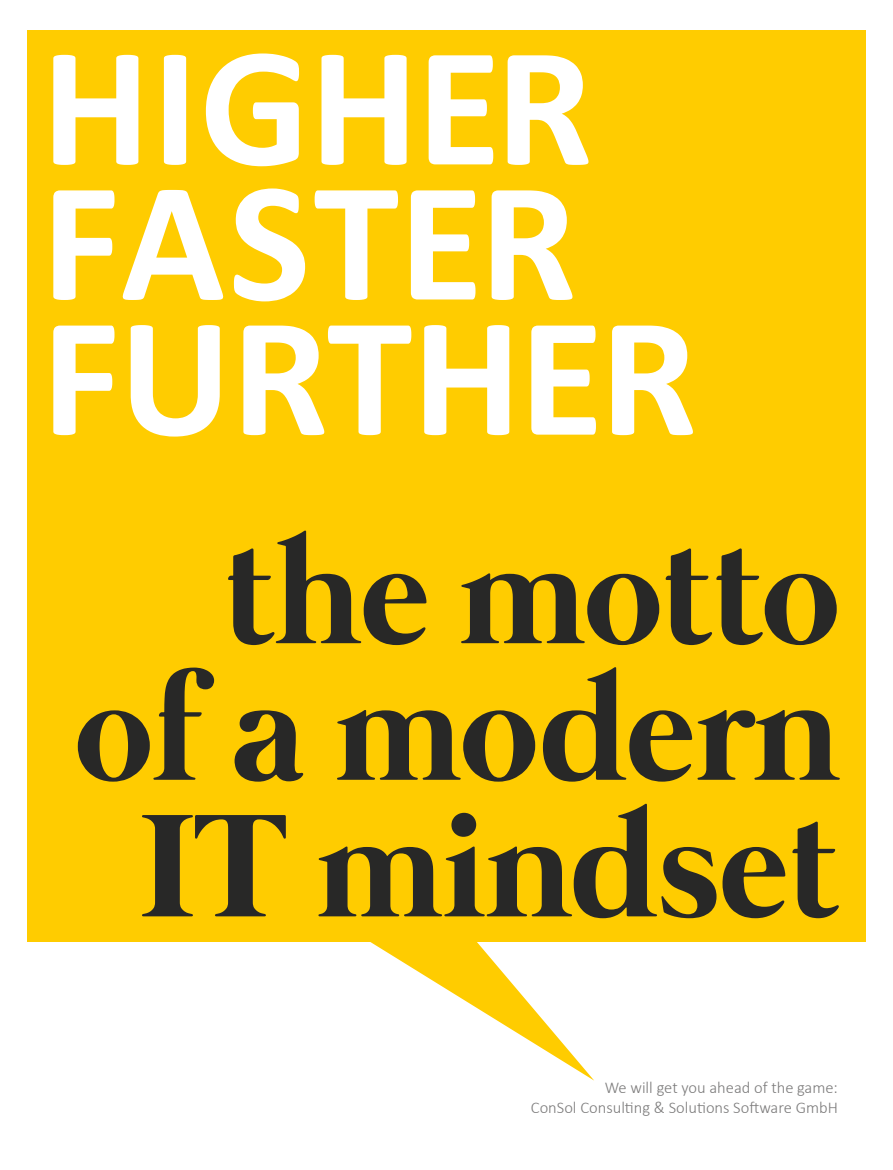
<style>
.page{position:relative;width:893px;height:1170px;background:#fff}
.page>*{position:absolute;margin:0;border:0;box-sizing:border-box;transform-origin:0 0}
.t1{font:700 172.5px/135px "Calibri";color:#fff}
.t2{font:700 150px/136.5px "Mermaid";color:#282827;text-align:right}
.t3{font:300 16.5px/19.8px "Calibri";color:#7c7b7b;text-align:right}
</style>
<div class="page">
<svg style="left:198px;top:941px;width:396px;height:139px"></svg>
<div style="left:27px;top:31px;width:839px;height:910px;background:#fc0"></div>
<h1 class="t1" style="left:41px;top:39px;width:657px">HIGHER<br>FASTER<br>FURTHER</h1>
<h2 class="t2" style="left:76px;top:535px;width:765px">the motto of a modern<br>IT mindset</h2>
<p class="t3" style="left:531px;top:1076px;width:309px">We will get you ahead of the game:<br>ConSol Consulting &amp; Solutions Software GmbH</p>
</div>
